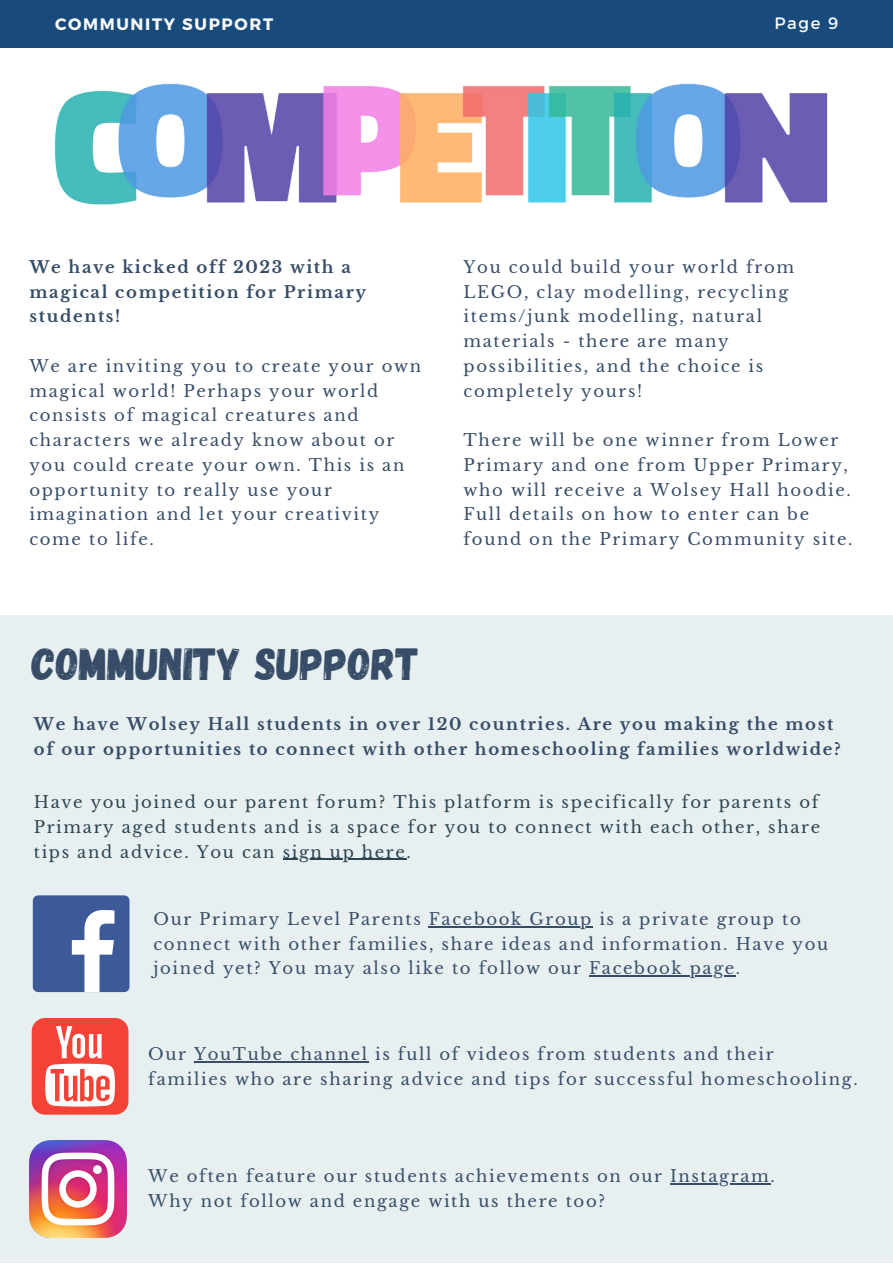
<style>
.page{position:relative;width:893px;height:1264px;background:#fff}
.page>*{position:absolute;margin:0;border:0;box-sizing:border-box;transform-origin:0 0}
.t1{font:45px "Gagalin";color:#374d67}
.t2{font:16.5px/24.8px "Libre Baskerville";letter-spacing:.1em;color:#374d67}
.t3{font:700 16.5px/24.8px "Libre Baskerville";letter-spacing:.1em;color:#374d67}
.t4{font:16.5px/24.8px "Libre Baskerville";letter-spacing:.1em;color:#2c4450;text-align:justify}
.t5{font:700 16.5px "Montserrat";letter-spacing:.1em;color:#fafafa}
.t6{font:16.5px "Montserrat";color:#fafafa}
</style>
<div class="page">
<div style="left:0;top:615px;width:892px;height:647px;background:#e7eff1"></div>
<div style="left:33px;top:895px;width:96px;height:97px;background:#3d5a98;border-radius:5px"></div>
<svg style="left:72px;top:910px;width:42px;height:82px"></svg>
<hr style="left:429px;top:926px;width:164px;height:1px;background:#374d67">
<hr style="left:589px;top:975px;width:147px;height:1px;background:#374d67">
<div style="left:32px;top:1017px;width:96px;height:97px;background:#f44336;border-radius:13px"></div>
<svg style="left:45px;top:1026px;width:70px;height:80px"></svg>
<hr style="left:194px;top:1060px;width:175px;height:2px;background:#374d67">
<img style="left:29px;top:1140px;width:97px;height:97px">
<hr style="left:670px;top:1183px;width:100px;height:1px;background:#374d67">
<img style="left:0;top:0;width:892px;height:205px">
<hr style="left:282px;top:858px;width:124px;height:1px;background:#2c4450">
<p class="t5" style="left:55px;top:14px;width:220px">COMMUNITY SUPPORT</p>
<p class="t6" style="left:774px;top:13px;width:65px">Page 9</p>
<p class="t3" style="left:29px;top:255px;width:338px">We have kicked off 2023 with a magical competition for Primary students!</p>
<p class="t2" style="left:29px;top:354px;width:393px">We are inviting you to create your own magical world! Perhaps your world consists of magical creatures and characters we already know about or you could create your own. This is an opportunity to really use your imagination and let your creativity come to life.</p>
<h1 class="t1" style="left:32px;top:634px;width:389px">COMMUNITY SUPPORT</h1>
<p class="t2" style="left:463px;top:255px;width:332px">You could build your world from<br>LEGO, clay modelling, recycling items/junk modelling, natural materials - there are many possibilities, and the choice is completely yours!</p>
<p class="t2" style="left:463px;top:428px;width:390px">There will be one winner from Lower Primary and one from Upper Primary, who will receive a Wolsey Hall hoodie.<br>Full details on how to enter can be found on the Primary Community site.</p>
<p class="t3" style="left:34px;top:712px;width:808px">We have Wolsey Hall students in over 120 countries. Are you making the most of our opportunities to connect with other homeschooling families worldwide?</p>
<p class="t4" style="left:34px;top:790px;width:787px">Have you joined our parent forum? This platform is specifically for parents of Primary aged students and is a space for you to connect with each other, share tips and advice. You can sign up here.</p>
<p class="t2" style="left:153px;top:906px;width:676px">Our Primary Level Parents Facebook Group is a private group to connect with other families, share ideas and information. Have you joined yet? You may also like to follow our Facebook page.</p>
<p class="t2" style="left:148px;top:1041px;width:711px">Our YouTube channel is full of videos from students and their<br>families who are sharing advice and tips for successful homeschooling.</p>
<p class="t2" style="left:148px;top:1164px;width:628px">We often feature our students achievements on our Instagram.<br>Why not follow and engage with us there too?</p>
</div>
